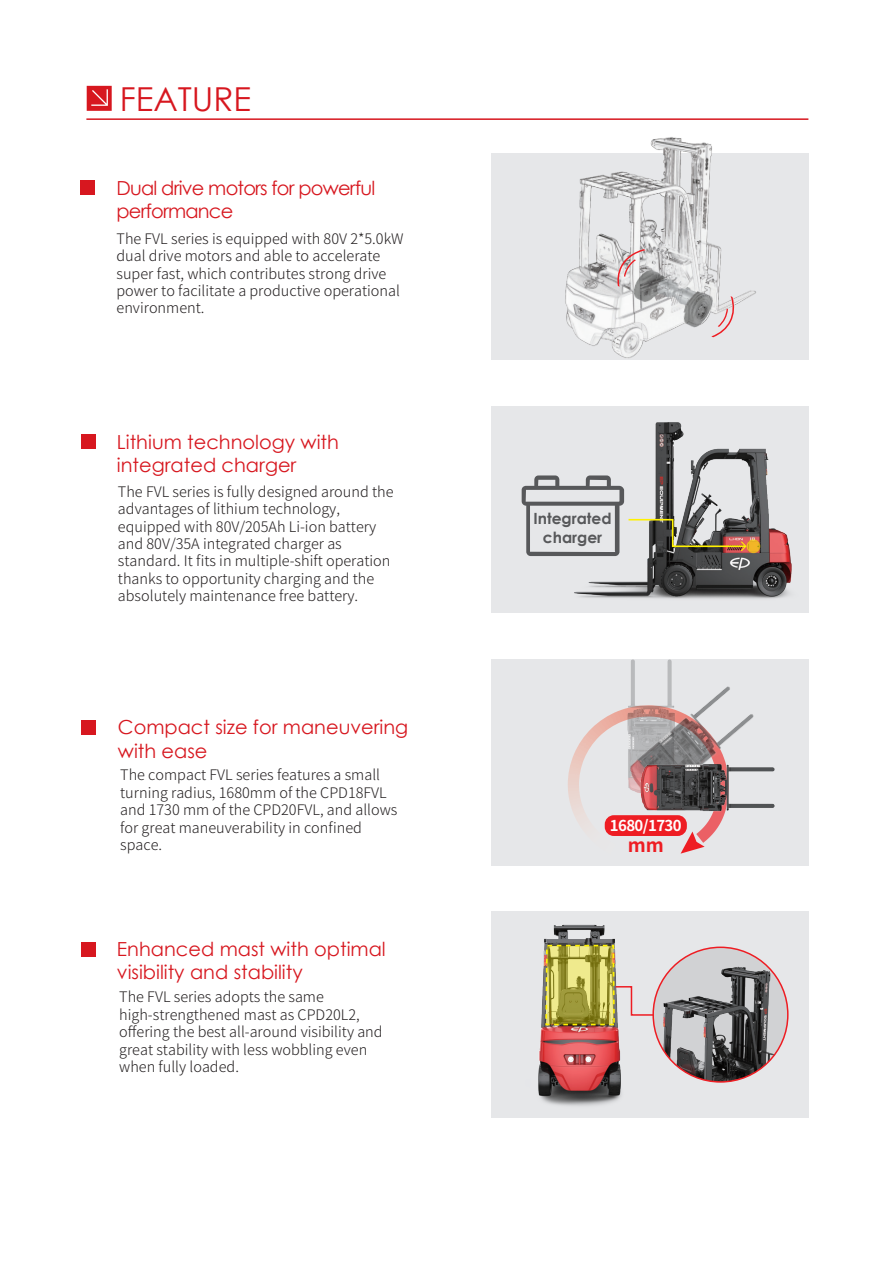
<style>
.page{position:relative;width:893px;height:1263px;background:#fff}
.page>*{position:absolute;margin:0;border:0;box-sizing:border-box;transform-origin:0 0}
.t1{font:33px "Century Gothic";color:#d7171f}
.t2{font:19.35px/23.2px "Century Gothic";color:#d7171f}
.t3{font:19.35px/23.2px "Century Gothic";letter-spacing:-.04em;color:#d7171f}
.t4{font:700 18.75px "Source Han Sans CN";color:#ee1d23}
.t5{font:700 15.45px/19.4px "Century Gothic";color:#57585a;text-align:center}
.t6{font:700 15px "Source Han Sans CN";letter-spacing:-.04em;color:#fff}
.t7{font:300 14.55px/17.4px "Source Han Sans CN";color:#231f20}
</style>
<div class="page">
<div style="left:491px;top:406px;width:317px;height:207px;background:#e6e7e9"></div>
<div style="left:491px;top:659px;width:317px;height:206px;background:#e6e7e9"></div>
<div style="left:491px;top:912px;width:317px;height:206px;background:#e6e7e9"></div>
<img style="left:574px;top:406px;width:235px;height:207px">
<hr style="left:86px;top:118px;width:722px;height:2px;background:#d7171f">
<svg style="left:87px;top:86px;width:25px;height:25px"></svg>
<div style="left:80px;top:180px;width:15px;height:15px;background:#d7171f"></div>
<img style="left:491px;top:911px;width:250px;height:195px">
<div style="left:81px;top:720px;width:15px;height:15px;background:#d7171f"></div>
<div style="left:81px;top:942px;width:15px;height:14px;background:#d7171f"></div>
<svg style="left:747px;top:539px;width:13px;height:14px"></svg>
<div style="left:81px;top:434px;width:15px;height:15px;background:#d7171f"></div>
<svg style="left:568px;top:763px;width:132px;height:91px"></svg>
<img style="left:571px;top:659px;width:183px;height:189px">
<img style="left:608px;top:718px;width:167px;height:121px">
<img style="left:653px;top:947px;width:135px;height:135px;border-radius:67px">
<img style="left:440px;top:118px;width:369px;height:242px">
<img style="left:592px;top:242px;width:169px;height:105px">
<svg style="left:711px;top:296px;width:24px;height:41px"></svg>
<svg style="left:617px;top:249px;width:29px;height:38px"></svg>
<div style="left:605px;top:815px;width:82px;height:21px;background:#ee1d23;border-radius:9px"></div>
<svg style="left:544px;top:944px;width:111px;height:82px"></svg>
<svg style="left:522px;top:475px;width:225px;height:81px"></svg>
<h1 class="t1" style="left:120px;top:76px;width:133px">FEATURE</h1>
<h2 class="t3" style="left:117px;top:176px;width:260px">Dual drive motors for powerful performance</h2>
<p class="t7" style="left:117px;top:230px;width:289px">The FVL series is equipped with 80V 2*5.0kW dual drive motors and able to accelerate super fast, which contributes strong drive power to facilitate a productive operational environment.</p>
<h2 class="t2" style="left:117px;top:430px;width:223px">Lithium technology with integrated charger</h2>
<p class="t7" style="left:118px;top:483px;width:277px">The FVL series is fully designed around the advantages of lithium technology, equipped with 80V/205Ah Li-ion battery and 80V/35A integrated charger as standard. It fits in multiple-shift operation thanks to opportunity charging and the absolutely maintenance free battery.</p>
<h2 class="t2" style="left:118px;top:715px;width:292px">Compact size for maneuvering with ease</h2>
<p class="t7" style="left:120px;top:767px;width:279px">The compact FVL series features a small turning radius, 1680mm of the CPD18FVL and 1730 mm of the CPD20FVL, and allows for great maneuverability in confined space.</p>
<h2 class="t2" style="left:117px;top:937px;width:270px">Enhanced mast with optimal visibility and stability</h2>
<p class="t7" style="left:119px;top:988px;width:265px">The FVL series adopts the same high-strengthened mast as CPD20L2, offering the best all-around visibility and great stability with less wobbling even when fully loaded.</p>
<p class="t5" style="left:533px;top:508px;width:80px">Integrated charger</p>
<p class="t6" style="left:610px;top:817px;width:73px">1680/1730</p>
<p class="t4" style="left:628px;top:834px;width:38px">mm</p>
</div>
